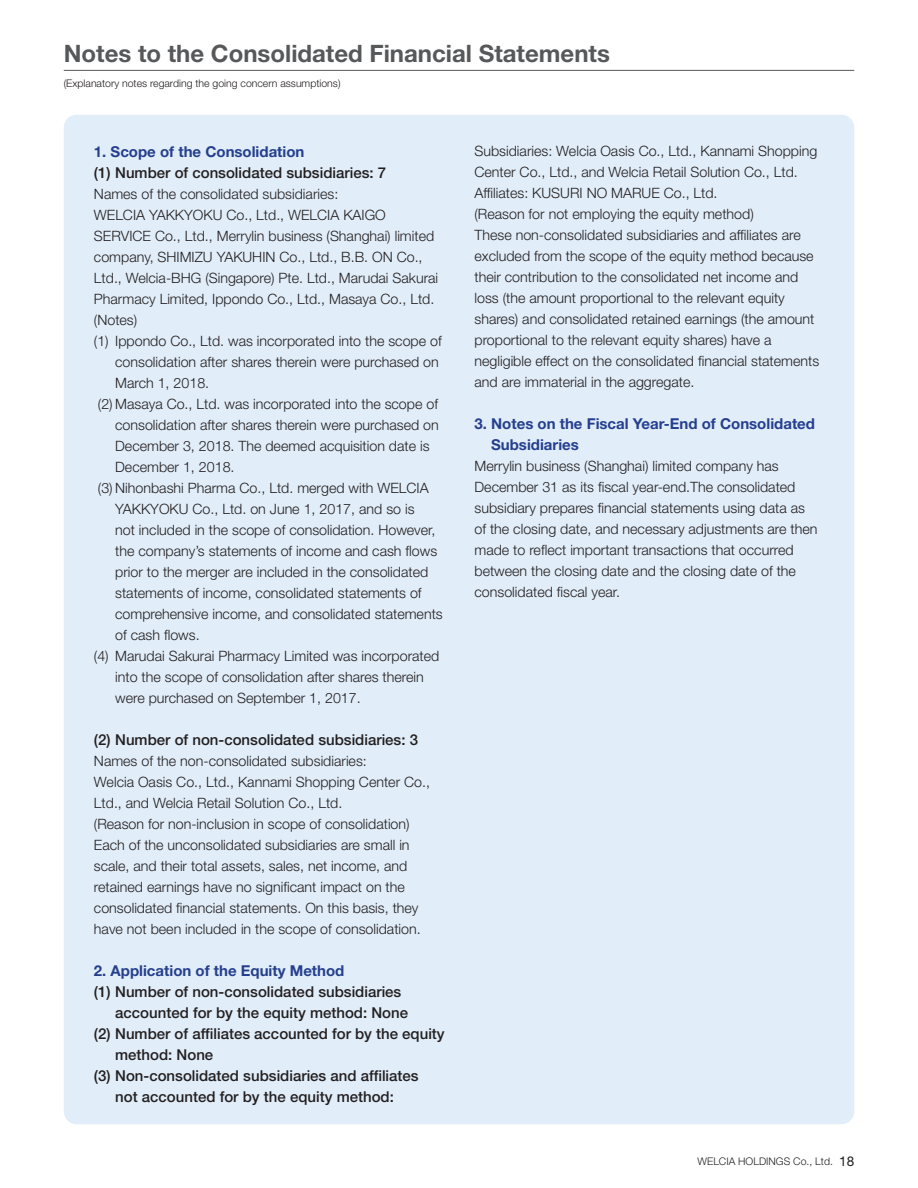
<style>
.page{position:relative;width:918px;height:1188px;background:#fff}
.page>*{position:absolute;margin:0;border:0;box-sizing:border-box;transform-origin:0 0}
.t1{font:700 24px "Helvetica Neue LT Std";color:#57585a}
.t2{font:500 15px "Helvetica Neue LT Std";color:#231f20}
.t3{font:700 15px/21px "Helvetica Neue LT Std";color:#253f8e}
.t4{font:300 14.25px/21px "Helvetica Neue LT Std";color:#231f20}
.t5{font:300 10.5px "Helvetica Neue LT Std";color:#231f20}
.s1{font-weight:400;font-size:13.5px}
</style>
<div class="page">
<div style="left:64px;top:115px;width:790px;height:1009px;background:#e1edf8;border-radius:13px"></div>
<hr style="left:64px;top:70px;width:790px;height:1px;background:#57585a">
<h1 class="t1" style="left:64px;top:39px;width:548px">Notes to the Consolidated Financial Statements</h1>
<p class="t5" style="left:64px;top:77px;width:278px">(Explanatory notes regarding the going concern assumptions)</p>
<p class="t3" style="left:94px;top:141px;width:212px">1. Scope of the Consolidation</p>
<p class="t2" style="left:94px;top:164px;width:294px">(1) Number of consolidated subsidiaries: 7</p>
<p class="t4" style="left:94px;top:183px;width:246px">Names of the consolidated subsidiaries:</p>
<p class="t4" style="left:94px;top:204px;width:293px">WELCIA YAKKYOKU Co., Ltd., WELCIA KAIGO</p>
<p class="t4" style="left:94px;top:225px;width:342px">SERVICE Co., Ltd., Merrylin business (Shanghai) limited</p>
<p class="t4" style="left:94px;top:246px;width:330px">company, SHIMIZU YAKUHIN Co., Ltd., B.B. ON Co.,</p>
<p class="t4" style="left:94px;top:267px;width:346px">Ltd., Welcia-BHG (Singapore) Pte. Ltd., Marudai Sakurai</p>
<p class="t4" style="left:94px;top:288px;width:342px">Pharmacy Limited, Ippondo Co., Ltd., Masaya Co., Ltd.</p>
<p class="t4" style="left:94px;top:309px;width:45px">(Notes)</p>
<p class="t4" style="left:94px;top:330px;width:349px">(1) Ippondo Co., Ltd. was incorporated into the scope of</p>
<p class="t4" style="left:115px;top:351px;width:325px">consolidation after shares therein were purchased on</p>
<p class="t4" style="left:115px;top:372px;width:96px">March 1, 2018.</p>
<p class="t4" style="left:98px;top:393px;width:342px">(2) Masaya Co., Ltd. was incorporated into the scope of</p>
<p class="t4" style="left:115px;top:414px;width:325px">consolidation after shares therein were purchased on</p>
<p class="t4" style="left:115px;top:435px;width:316px">December 3, 2018. The deemed acquisition date is</p>
<p class="t4" style="left:115px;top:456px;width:121px">December 1, 2018.</p>
<p class="t4" style="left:98px;top:477px;width:332px">(3) Nihonbashi Pharma Co., Ltd. merged with WELCIA</p>
<p class="t4" style="left:115px;top:498px;width:301px">YAKKYOKU Co., Ltd. on June 1, 2017, and so is</p>
<p class="t4" style="left:115px;top:519px;width:322px">not included in the scope of consolidation. However,</p>
<p class="t4" style="left:115px;top:540px;width:323px">the company’s statements of income and cash flows</p>
<p class="t4" style="left:115px;top:561px;width:315px">prior to the merger are included in the consolidated</p>
<p class="t4" style="left:115px;top:582px;width:308px">statements of income, consolidated statements of</p>
<p class="t4" style="left:115px;top:603px;width:329px">comprehensive income, and consolidated statements</p>
<p class="t4" style="left:115px;top:624px;width:86px">of cash flows.</p>
<p class="t4" style="left:94px;top:645px;width:347px">(4) Marudai Sakurai Pharmacy Limited was incorporated</p>
<p class="t4" style="left:115px;top:666px;width:310px">into the scope of consolidation after shares therein</p>
<p class="t4" style="left:115px;top:687px;width:247px">were purchased on September 1, 2017.</p>
<p class="t2" style="left:94px;top:731px;width:326px">(2) Number of non-consolidated subsidiaries: 3</p>
<p class="t4" style="left:94px;top:750px;width:338px">Names of the non-consolidated subsidiaries:<br>Welcia Oasis Co., Ltd., Kannami Shopping Center Co., Ltd., and Welcia Retail Solution Co., Ltd.<br>(Reason for non-inclusion in scope of consolidation)<br>Each of the unconsolidated subsidiaries are small in scale, and their total assets, sales, net income, and retained earnings have no significant impact on the consolidated financial statements. On this basis, they have not been included in the scope of consolidation.</p>
<p class="t3" style="left:94px;top:960px;width:252px">2. Application of the Equity Method</p>
<p class="t2" style="left:94px;top:983px;width:309px">(1) Number of non-consolidated subsidiaries</p>
<p class="t2" style="left:115px;top:1004px;width:294px">accounted for by the equity method: None</p>
<p class="t2" style="left:94px;top:1025px;width:352px">(2) Number of affiliates accounted for by the equity</p>
<p class="t2" style="left:115px;top:1046px;width:100px">method: None</p>
<p class="t2" style="left:94px;top:1067px;width:326px">(3) Non-consolidated subsidiaries and affiliates</p>
<p class="t2" style="left:115px;top:1088px;width:280px">not accounted for by the equity method:</p>
<p class="t4" style="left:475px;top:141px;width:346px">Subsidiaries: Welcia Oasis Co., Ltd., Kannami Shopping Center Co., Ltd., and Welcia Retail Solution Co., Ltd.<br>Affiliates: KUSURI NO MARUE Co., Ltd.<br>(Reason for not employing the equity method)<br>These non-consolidated subsidiaries and affiliates are excluded from the scope of the equity method because their contribution to the consolidated net income and loss (the amount proportional to the relevant equity shares) and consolidated retained earnings (the amount proportional to the relevant equity shares) have a negligible effect on the consolidated financial statements and are immaterial in the aggregate.</p>
<p class="t3" style="left:491px;top:413px;width:325px;text-indent:-17px">3. Notes on the Fiscal Year-End of Consolidated<br>Subsidiaries</p>
<p class="t4" style="left:475px;top:456px;width:344px">Merrylin business (Shanghai) limited company has December 31 as its fiscal year-end.The consolidated subsidiary prepares financial statements using data as of the closing date, and necessary adjustments are then made to reflect important transactions that occurred between the closing date and the closing date of the consolidated fiscal year.</p>
<p class="t5" style="left:698px;top:1155px;width:158px">WELCIA HOLDINGS Co., Ltd. <span class="s1">18</span></p>
</div>
